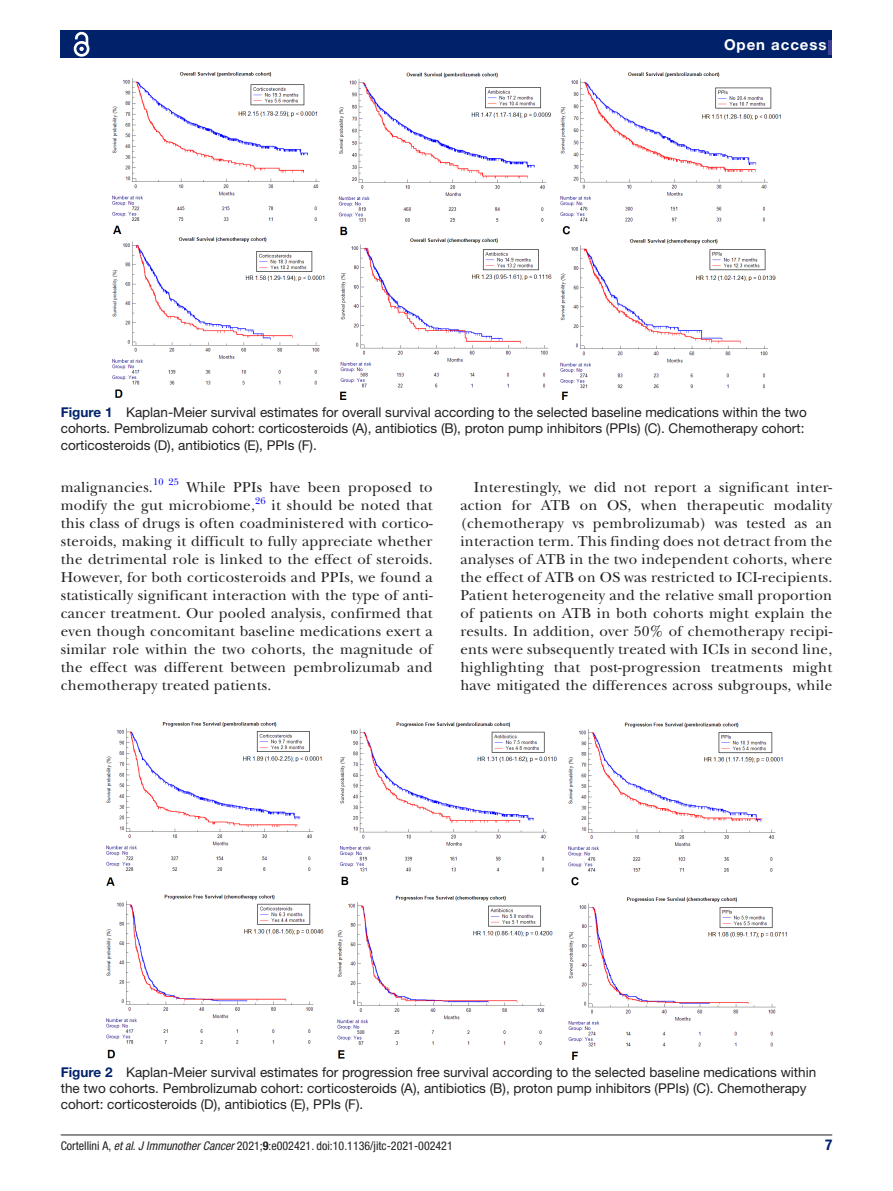
<style>
.page{position:relative;width:893px;height:1191px;background:#fff}
.page>*{position:absolute;margin:0;border:0;box-sizing:border-box;transform-origin:0 0}
.t1{font:15px/18px "New Baskerville";letter-spacing:.015em;color:#231f20;text-align:justify}
.t2{font:700 15px "Helvetica Neue LT Std";letter-spacing:.065em;color:#fff}
.t3{font:700 condensed 15px "Helvetica Neue LT Std";color:#00226b}
.t4{font:13.5px/16.2px "Helvetica Neue LT Std";color:#231f20}
.t5{font:condensed 12px "Helvetica Neue LT Std";color:#231f20}
.t6{font:9.9px "New Baskerville";color:#00f}
.s1{font-weight:700;color:#00226b}
.s2{font-style:italic}
.s3{font-weight:700}
</style>
<div class="page">
<hr style="left:61px;top:1134px;width:771px;height:1px;background:#231f20">
<div style="left:61px;top:31px;width:771px;height:27px;background:#00226b"></div>
<hr style="left:828px;top:40px;width:4px;height:15px;background:#414099">
<svg style="left:73px;top:31px;width:17px;height:26px"></svg>
<img style="left:113px;top:73px;width:667px;height:326px">
<img style="left:106px;top:722px;width:681px;height:337px">
<p class="t2" style="left:724px;top:35px;width:104px">Open access</p>
<p class="t4" style="left:61px;top:404px;width:748px"><span class="s1">Figure 1</span> Kaplan-Meier survival estimates for overall survival according to the selected baseline medications within the two cohorts. Pembrolizumab cohort: corticosteroids (A), antibiotics (B), proton pump inhibitors (PPIs) (C). Chemotherapy cohort: corticosteroids (D), antibiotics (E), PPIs (F).</p>
<p class="t1" style="left:61px;top:478px;width:94px">malignancies.</p>
<p class="t6" style="left:153px;top:476px;width:27px">10 25</p>
<p class="t1" style="left:61px;top:478px;width:373px;line-height:18.5px;text-indent:126px">While PPIs have been proposed to modify the gut microbiome,</p>
<p class="t6" style="left:255px;top:494px;width:12px">26</p>
<p class="t1" style="left:61px;top:496px;width:373px;text-indent:211px">it should be noted that this class of drugs is often coadministered with cortico&shy;steroids, making it difficult to fully appreciate whether the detrimental role is linked to the effect of steroids.<br>However, for both corticosteroids and PPIs, we found a statistically significant interaction with the type of anti&shy;cancer treatment. Our pooled analysis, confirmed that even though concomitant baseline medications exert a similar role within the two cohorts, the magnitude of the effect was different between pembrolizumab and chemotherapy treated patients.</p>
<p class="t1" style="left:460px;top:478px;width:373px;text-indent:14px">Interestingly, we did not report a significant inter&shy;action for ATB on OS, when therapeutic modality (chemotherapy vs pembrolizumab) was tested as an interaction term. This finding does not detract from the analyses of ATB in the two independent cohorts, where the effect of ATB on OS was restricted to ICI-recipients.<br>Patient heterogeneity and the relative small proportion of patients on ATB in both cohorts might explain the results. In addition, over 50% of chemotherapy recipi&shy;ents were subsequently treated with ICIs in second line, highlighting that post-progression treatments might have mitigated the differences across subgroups, while</p>
<p class="t4" style="left:61px;top:1063px;width:757px"><span class="s1">Figure 2</span> Kaplan-Meier survival estimates for progression free survival according to the selected baseline medications within the two cohorts. Pembrolizumab cohort: corticosteroids (A), antibiotics (B), proton pump inhibitors (PPIs) (C). Chemotherapy cohort: corticosteroids (D), antibiotics (E), PPIs (F).</p>
<p class="t5" style="left:61px;top:1138px;width:394px">Cortellini A, <span class="s2">et al</span>. <span class="s2">J Immunother Cancer</span> 2021;<span class="s3">9</span>:e002421. doi:10.1136/jitc-2021-002421</p>
<p class="t3" style="left:825px;top:1135px;width:9px">7</p>
</div>
